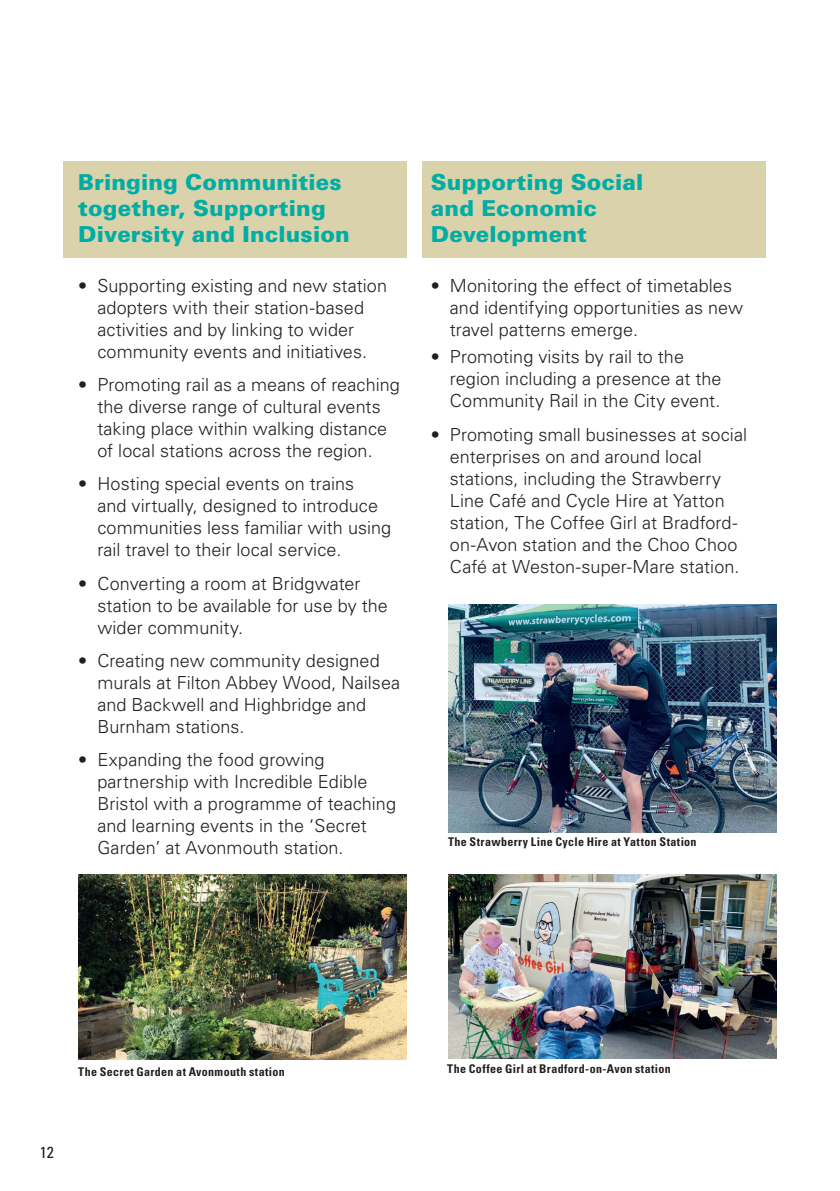
<style>
.page{position:relative;width:840px;height:1191px;background:#fff}
.page>*{position:absolute;margin:0;border:0;box-sizing:border-box;transform-origin:0 0}
._8pt_Body{font:900 22px/26px "Univers";letter-spacing:.005em;color:#00ada5}
._11_pt_Sub_Headers{font:300 18px/22px "Univers";letter-spacing:.005em;color:#231f20}
._8pt_Body-2{font:300 18px/22px "Univers";letter-spacing:.005em;color:#231f20}
.t1{font:condensed 16px "Univers";color:#231f20}
._9_pt_Body_-_Light{font:700 condensed 12px "Univers";letter-spacing:.03em;color:#231f20}
</style>
<div class="page">
<div style="left:421px;top:161px;width:344px;height:96px;background:#d9d2ab"></div>
<div style="left:63px;top:161px;width:343px;height:96px;background:#d9d2ab"></div>
<img style="left:448px;top:875px;width:327px;height:183px">
<img style="left:79px;top:875px;width:327px;height:184px">
<img style="left:448px;top:605px;width:328px;height:227px">
<p class="_8pt_Body" style="left:78px;top:169px;width:273px">Bringing Communities together, Supporting<br>Diversity and Inclusion</p>
<p class="_11_pt_Sub_Headers" style="left:97px;top:274px;width:291px;text-indent:-19px">• Supporting existing and new station adopters with their station-based activities and by linking to wider community events and initiatives.</p>
<p class="_11_pt_Sub_Headers" style="left:78px;top:373px;width:323px;text-align:center">• Promoting rail as a means of reaching the diverse range of cultural events taking place within walking distance<br>of local stations across the region.</p>
<p class="_11_pt_Sub_Headers" style="left:97px;top:473px;width:295px;text-indent:-19px">• Hosting special events on trains<br>and virtually, designed to introduce communities less familiar with using rail travel to their local service.</p>
<p class="_11_pt_Sub_Headers" style="left:97px;top:572px;width:292px;text-indent:-19px">• Converting a room at Bridgwater station to be available for use by the wider community.</p>
<p class="_11_pt_Sub_Headers" style="left:97px;top:649px;width:304px;text-indent:-19px">• Creating new community designed murals at Filton Abbey Wood, Nailsea and Backwell and Highbridge and<br>Burnham stations.</p>
<p class="_11_pt_Sub_Headers" style="left:97px;top:749px;width:300px;text-indent:-19px">• Expanding the food growing partnership with Incredible Edible Bristol with a programme of teaching and learning events in the ‘Secret Garden’ at Avonmouth station.</p>
<p class="_8pt_Body" style="left:430px;top:169px;width:214px">Supporting Social</p>
<p class="_8pt_Body" style="left:430px;top:195px;width:167px">and Economic</p>
<p class="_8pt_Body" style="left:430px;top:221px;width:157px">Development</p>
<p class="_8pt_Body-2" style="left:449px;top:274px;width:295px;text-indent:-19px">• Monitoring the effect of timetables and identifying opportunities as new travel patterns emerge.</p>
<p class="_8pt_Body-2" style="left:449px;top:346px;width:273px;text-indent:-19px">• Promoting visits by rail to the region including a presence at the<br>Community Rail in the City event.</p>
<p class="_8pt_Body-2" style="left:449px;top:423px;width:298px;text-indent:-19px">• Promoting small businesses at social enterprises on and around local stations, including the Strawberry Line Café and Cycle Hire at Yatton station, The Coffee Girl at Bradford&shy;on-Avon station and the Choo Choo Café at Weston-super-Mare station.</p>
<p class="_9_pt_Body_-_Light" style="left:448px;top:834px;width:250px">The Strawberry Line Cycle Hire at Yatton Station</p>
<p class="_9_pt_Body_-_Light" style="left:78px;top:1064px;width:208px">The Secret Garden at Avonmouth station</p>
<p class="_9_pt_Body_-_Light" style="left:447px;top:1061px;width:225px">The Coffee Girl at Bradford-on-Avon station</p>
<p class="t1" style="left:40px;top:1142px;width:16px">12</p>
</div>
